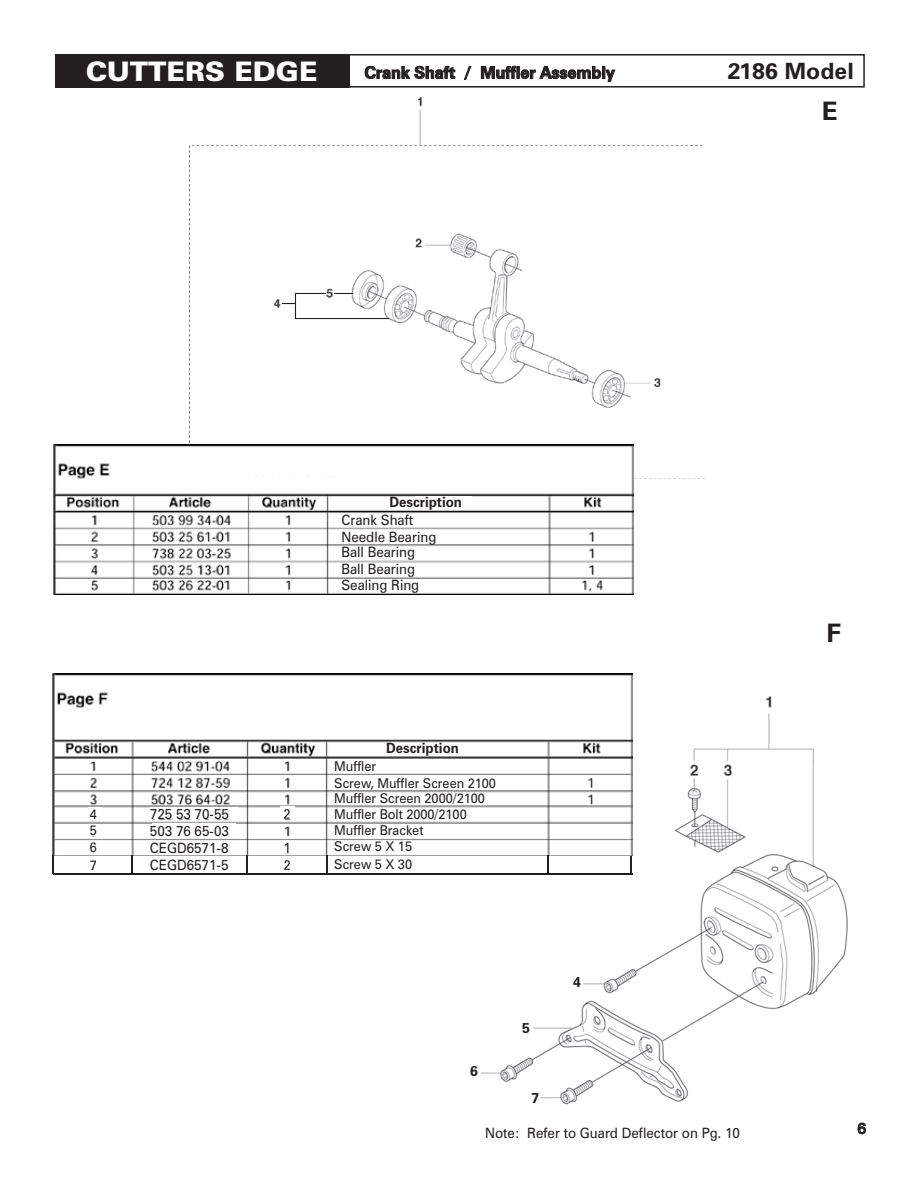
<style>
.page{position:relative;width:918px;height:1188px;background:#fff}
.page>*{position:absolute;margin:0;border:0;box-sizing:border-box;transform-origin:0 0}
.t1{font:900 27px "Zurich BT";color:#fff;scale:1.04 1}
.t2{font:700 25.5px "Zurich BT";color:#231f20;scale:1.04 1}
.t3{font:700 22.5px "Zurich BT";color:#231f20;scale:1.04 1}
.t4{font:700 16.5px "Zurich BT";letter-spacing:-.005em;color:#231f20}
.t5{font:15px "Zurich BT";color:#231f20;scale:1.08 1}
.t6{font:14.25px/17.2px "Zurich BT";color:#231f20;scale:.95 1}
.t7{font:700 14.25px "Zurich BT";color:#231f20;scale:.95 1}
.t8{font:700 14.25px "Zurich BT";color:#231f20}
.t9{font:13.5px/16.4px "Zurich BT";color:#231f20;scale:.95 1}
</style>
<div class="page">
<img style="left:191px;top:97px;width:514px;height:382px">
<img style="left:53px;top:444px;width:580px;height:151px">
<img style="left:480px;top:689px;width:368px;height:416px">
<img style="left:52px;top:674px;width:580px;height:182px">
<div style="left:241px;top:688px;width:135px;height:22px;background:#fff"></div>
<div style="left:122px;top:692px;width:87px;height:35px;background:#fff"></div>
<div style="left:246px;top:461px;width:120px;height:15px;background:#fff"></div>
<div style="left:131px;top:459px;width:93px;height:26px;background:#fff"></div>
<div style="left:88px;top:808px;width:13px;height:12px;background:#fff"></div>
<div style="left:150px;top:807px;width:88px;height:12px;background:#fff"></div>
<div style="left:280px;top:807px;width:15px;height:12px;background:#fff"></div>
<div style="left:85px;top:825px;width:15px;height:11px;background:#fff"></div>
<div style="left:89px;top:842px;width:11px;height:10px;background:#fff"></div>
<div style="left:152px;top:824px;width:84px;height:13px;background:#fff"></div>
<div style="left:52px;top:856px;width:581px;height:30px;background:#fff"></div>
<hr style="left:53px;top:873px;width:579px;height:1px;background:#231f20">
<svg style="left:52px;top:855px;width:2px;height:19px"></svg>
<svg style="left:132px;top:855px;width:1px;height:18px"></svg>
<svg style="left:247px;top:855px;width:1px;height:18px"></svg>
<svg style="left:326px;top:855px;width:1px;height:18px"></svg>
<svg style="left:547px;top:855px;width:1px;height:18px"></svg>
<svg style="left:630px;top:856px;width:2px;height:19px"></svg>
<svg style="left:365px;top:66px;width:90px;height:13px"></svg>
<svg style="left:464px;top:66px;width:7px;height:14px"></svg>
<svg style="left:481px;top:66px;width:134px;height:16px"></svg>
<div style="left:55px;top:54px;width:295px;height:34px;background:#231f20"></div>
<div style="left:267px;top:54px;width:598px;height:34px;border:2px solid #231f20"></div>
<svg style="left:858px;top:1123px;width:8px;height:11px"></svg>
<div style="left:416px;top:496px;width:56px;height:13px;background:#fff"></div>
<div style="left:411px;top:743px;width:58px;height:12px;background:#fff"></div>
<svg style="left:284px;top:809px;width:6px;height:10px"></svg>
<svg style="left:284px;top:860px;width:6px;height:10px"></svg>
<hr style="left:296px;top:318px;width:93px;height:1px;background:#231f20">
<hr style="left:296px;top:293px;width:30px;height:1px;background:#231f20">
<svg style="left:334px;top:293px;width:18px;height:1px"></svg>
<svg style="left:282px;top:293px;width:14px;height:26px"></svg>
<div style="left:281px;top:841px;width:17px;height:12px;background:#fff"></div>
<h1 class="t1" style="left:86px;top:55px;width:224px">CUTTERS EDGE</h1>
<p class="t4" style="left:364px;top:63px;width:252px">Crank Shaft / Muffler Assembly</p>
<h3 class="t3" style="left:728px;top:57px;width:123px">2186 Model</h3>
<h2 class="t2" style="left:822px;top:96px;width:17px">E</h2>
<p class="t7" style="left:389px;top:493px;width:78px">Description</p>
<p class="t6" style="left:341px;top:511px;width:101px">Crank Shaft<br>Needle Bearing</p>
<p class="t6" style="left:341px;top:544px;width:83px;line-height:16.5px">Ball Bearing<br>Ball Bearing<br>Sealing Ring</p>
<p class="t9" style="left:90px;top:806px;width:9px;text-align:justify">4<br>5<br>6</p>
<p class="t9" style="left:90px;top:857px;width:9px">7</p>
<p class="t6" style="left:150px;top:805px;width:85px">725 53 70-55<br>503 76 65-03</p>
<p class="t6" style="left:150px;top:839px;width:84px">CEGD6571-8<br>CEGD6571-5</p>
<p class="t6" style="left:284px;top:839px;width:9px">1</p>
<p class="t7" style="left:386px;top:740px;width:78px">Description</p>
<p class="t9" style="left:334px;top:758px;width:172px;line-height:17.2px">Muffler<br>Screw, Muffler Screen 2100</p>
<p class="t9" style="left:334px;top:790px;width:160px">Muffler Screen 2000/2100<br>Muffler Bolt 2000/2100<br>Muffler Bracket<br>Screw 5 X 15<br>Screw 5 X 30</p>
<p class="t8" style="left:470px;top:1062px;width:9px">6</p>
<p class="t8" style="left:522px;top:1019px;width:9px">5</p>
<p class="t8" style="left:531px;top:1089px;width:9px">7</p>
<p class="t8" style="left:573px;top:974px;width:9px">4</p>
<h2 class="t2" style="left:827px;top:618px;width:16px">F</h2>
<p class="t6" style="left:485px;top:1125px;width:270px">Note: Refer to Guard Deflector on Pg. 10</p>
<p class="t5" style="left:857px;top:1119px;width:10px">6</p>
</div>
